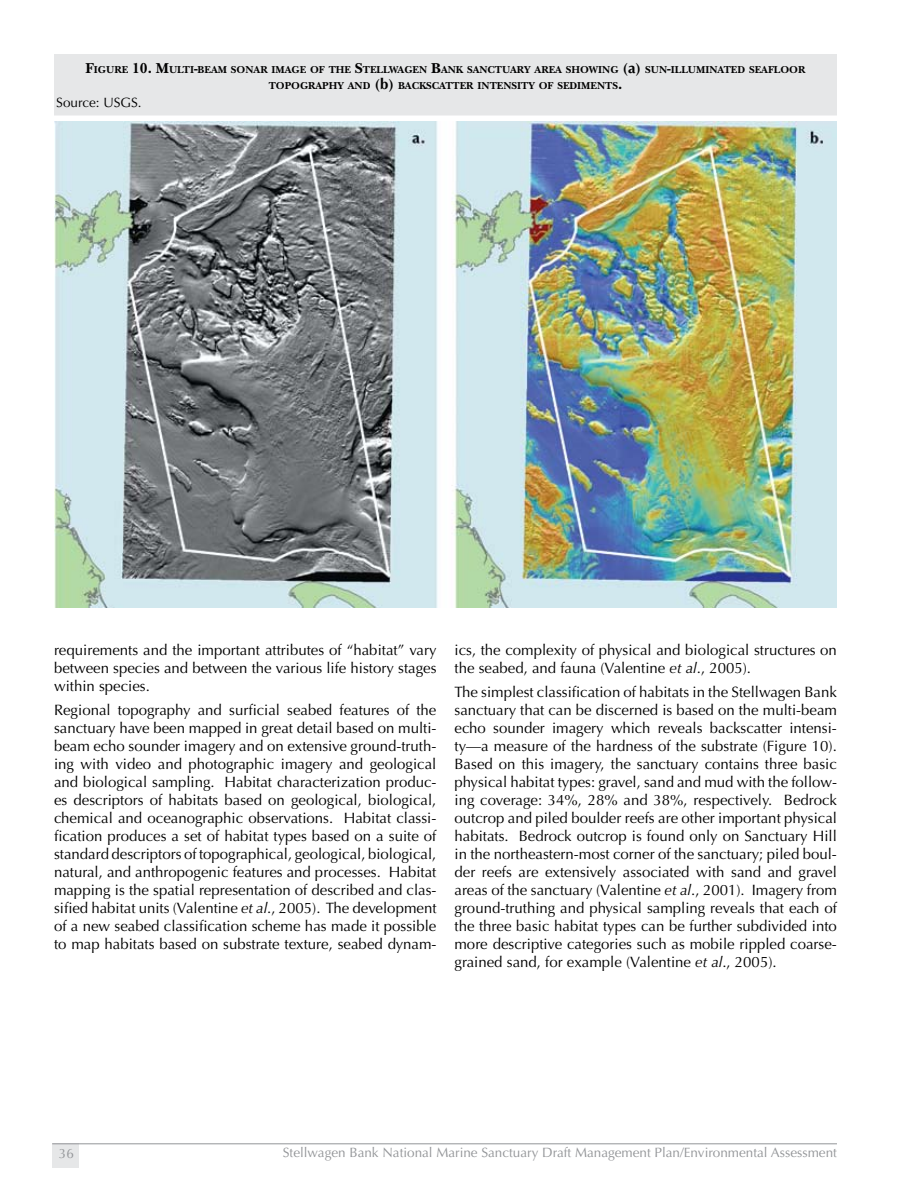
<style>
.page{position:relative;width:918px;height:1188px;background:#fff}
.page>*{position:absolute;margin:0;border:0;box-sizing:border-box;transform-origin:0 0}
.t1{font:15px/18px "Optima";color:#000;text-align:justify}
.t2{font:13.5px "Optima";color:#939598}
.t3{font:13.5px "Optima";color:#000}
.t4{font:700 10.5px/16.5px "New Baskerville";color:#000;text-align:center}
.s1{font-size:15px}
.s2{font-family:"Optima";font-size:15px}
.s3{font-style:italic}
</style>
<div class="page">
<div style="left:52px;top:1144px;width:27px;height:24px;background:#e6e7e8"></div>
<hr style="left:52px;top:1144px;width:785px;height:1px;background:#939598">
<img style="left:54px;top:122px;width:783px;height:486px">
<div style="left:55px;top:55px;width:781px;height:59px;background:#e6e7e8"></div>
<div style="left:54px;top:54px;width:783px;height:62px;border:2px solid #e6e7e8"></div>
<p class="t4" style="left:86px;top:61px;width:721px"><span class="s1">F</span>IGURE <span class="s1">10. M</span>ULTI<span class="s1">-</span>BEAM SONAR IMAGE OF THE <span class="s1">S</span>TELLWAGEN <span class="s1">B</span>ANK SANCTUARY AREA SHOWING <span class="s1">(</span><span class="s2">a</span><span class="s1">)</span> SUN<span class="s1">-</span>ILLUMINATED SEAFLOOR<br>TOPOGRAPHY AND <span class="s1">(</span><span class="s2">b</span><span class="s1">)</span> BACKSCATTER INTENSITY OF SEDIMENTS<span class="s1">.</span></p>
<p class="t3" style="left:56px;top:95px;width:87px">Source: USGS.</p>
<p class="t1" style="left:54px;top:641px;width:384px">requirements and the important attributes of “habitat” vary between species and between the various life history stages within species.</p>
<p class="t1" style="left:54px;top:701px;width:384px">Regional topography and surficial seabed features of the sanctuary have been mapped in great detail based on multi&shy;beam echo sounder imagery and on extensive ground-truth&shy;ing with video and photographic imagery and geological and biological sampling. Habitat characterization produc&shy;es descriptors of habitats based on geological, biological, chemical and oceanographic observations. Habitat classi&shy;fication produces a set of habitat types based on a suite of standard descriptors of topographical, geological, biological, natural, and anthropogenic features and processes. Habitat mapping is the spatial representation of described and clas&shy;sified habitat units (Valentine <span class="s3">et al</span>., 2005). The development of a new seabed classification scheme has made it possible to map habitats based on substrate texture, seabed dynam-</p>
<p class="t1" style="left:454px;top:641px;width:384px">ics, the complexity of physical and biological structures on the seabed, and fauna (Valentine <span class="s3">et al</span>., 2005).</p>
<p class="t1" style="left:454px;top:683px;width:384px">The simplest classification of habitats in the Stellwagen Bank sanctuary that can be discerned is based on the multi-beam echo sounder imagery which reveals backscatter intensi&shy;ty—a measure of the hardness of the substrate (Figure 10).<br>Based on this imagery, the sanctuary contains three basic physical habitat types: gravel, sand and mud with the follow&shy;ing coverage: 34%, 28% and 38%, respectively. Bedrock outcrop and piled boulder reefs are other important physical habitats. Bedrock outcrop is found only on Sanctuary Hill in the northeastern-most corner of the sanctuary; piled boul&shy;der reefs are extensively associated with sand and gravel areas of the sanctuary (Valentine <span class="s3">et al</span>., 2001). Imagery from ground-truthing and physical sampling reveals that each of the three basic habitat types can be further subdivided into more descriptive categories such as mobile rippled coarse&shy;grained sand, for example (Valentine <span class="s3">et al</span>., 2005).</p>
<p class="t2" style="left:59px;top:1145px;width:17px">36</p>
<p class="t2" style="left:283px;top:1145px;width:556px">Stellwagen Bank National Marine Sanctuary Draft Management Plan/Environmental Assessment</p>
</div>
